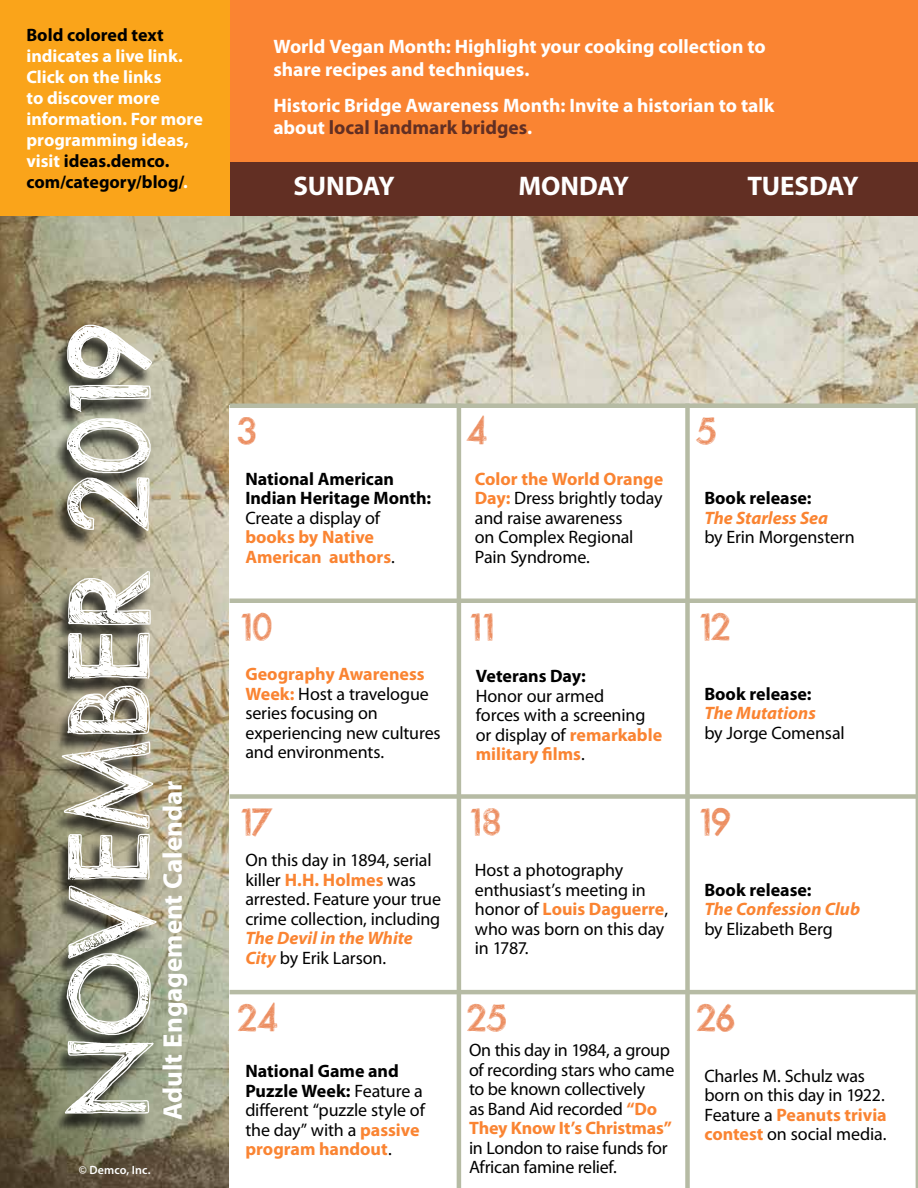
<style>
.page{position:relative;width:918px;height:1188px;background:#fff}
.page>*{position:absolute;margin:0;border:0;box-sizing:border-box;transform-origin:0 0}
.t1{font:108px "Sketchy";letter-spacing:-.01em;color:#fff}
.t2{font:36px "Sketchy";letter-spacing:.01em;color:#ec8e61}
.t3{font:700 27px "Myriad Pro";letter-spacing:-.005em;color:#fff}
.t4{font:700 19.5px/22.5px "Myriad Pro";color:#fff}
.t5{font:18px/19.5px "Myriad Pro";letter-spacing:-.01em;color:#000}
.t6{font:700 18px/21px "Myriad Pro";color:#fff}
.t7{font:700 18px/19.5px "Myriad Pro";color:#000}
.t8{font:italic 700 18px/19.5px "Myriad Pro";color:#fa8432}
.t9{font:700 18px/19.5px "Myriad Pro";color:#fa8432}
.t10{font:600 12px "Myriad Pro";letter-spacing:.01em;color:#fff}
.s1{color:#000}
.s2{color:#622f23}
.s3{font-weight:400;color:#000}
.s4{font-weight:700;color:#fa8432}
.s5{font-weight:400;font-style:normal;color:#000}
.s6{font-weight:700}
</style>
<div class="page">
<img style="left:0;top:216px;width:918px;height:972px">
<div style="left:230px;top:162px;width:688px;height:54px;background:#622f23"></div>
<div style="left:230px;top:0;width:688px;height:162px;background:#fa8432"></div>
<div style="left:49px;top:329px;width:108px;height:804px;background:#000;opacity:.75"></div>
<div style="left:0;top:0;width:230px;height:216px;background:#faa41a"></div>
<div style="left:230px;top:405px;width:229px;height:196px;background:#fff"></div>
<div style="left:230px;top:601px;width:229px;height:195px;background:#fff"></div>
<div style="left:230px;top:796px;width:229px;height:196px;background:#fff"></div>
<div style="left:230px;top:992px;width:229px;height:196px;background:#fff"></div>
<div style="left:459px;top:405px;width:229px;height:196px;background:#fff"></div>
<div style="left:459px;top:601px;width:229px;height:195px;background:#fff"></div>
<div style="left:459px;top:796px;width:229px;height:196px;background:#fff"></div>
<div style="left:459px;top:992px;width:229px;height:196px;background:#fff"></div>
<div style="left:688px;top:405px;width:230px;height:196px;background:#fff"></div>
<div style="left:688px;top:601px;width:230px;height:195px;background:#fff"></div>
<div style="left:688px;top:796px;width:230px;height:196px;background:#fff"></div>
<div style="left:688px;top:992px;width:230px;height:196px;background:#fff"></div>
<hr style="left:457px;top:404px;width:4px;height:784px;background:#b6bba4">
<div style="left:685px;top:404px;width:5px;height:784px;background:#b6bba4"></div>
<hr style="left:916px;top:404px;width:2px;height:784px;background:#b6bba4">
<hr style="left:230px;top:404px;width:688px;height:4px;background:#b6bba4">
<div style="left:230px;top:598px;width:688px;height:5px;background:#b6bba4"></div>
<hr style="left:230px;top:990px;width:688px;height:4px;background:#b6bba4">
<div style="left:230px;top:794px;width:688px;height:5px;background:#b6bba4"></div>
<p class="t7" style="left:26px;top:24px;width:139px">Bold colored text</p>
<p class="t6" style="left:26px;top:44px;width:178px">indicates a live link.<br>Click on the links<br>to discover more information. For more programming ideas, visit <span class="s1">ideas.demco. com/category/blog/</span>.</p>
<p class="t4" style="left:273px;top:35px;width:494px">World Vegan Month: Highlight your cooking collection to share recipes and techniques.</p>
<p class="t4" style="left:273px;top:93px;width:503px">Historic Bridge Awareness Month: Invite a historian to talk about <span class="s2">local landmark bridges</span>.</p>
<h3 class="t3" style="left:294px;top:169px;width:103px">SUNDAY</h3>
<h3 class="t3" style="left:518px;top:169px;width:112px">MONDAY</h3>
<h3 class="t3" style="left:747px;top:169px;width:113px">TUESDAY</h3>
<h1 class="t1" style="left:48px;top:1120px;width:799px;rotate:-90deg">NOVEMBER 2019</h1>
<h3 class="t3" style="left:155px;top:1120px;width:341px;rotate:-90deg">Adult Engagement Calendar</h3>
<p class="t10" style="left:79px;top:1163px;width:73px">© Demco, Inc.</p>
<h2 class="t2" style="left:237px;top:411px;width:20px">3</h2>
<h2 class="t2" style="left:467px;top:411px;width:22px">4</h2>
<h2 class="t2" style="left:696px;top:411px;width:22px">5</h2>
<p class="t7" style="left:245px;top:468px;width:187px">National American<br>Indian Heritage Month:</p>
<p class="t5" style="left:245px;top:508px;width:136px">Create a display of</p>
<p class="t9" style="left:245px;top:527px;width:151px">books by Native<br>American authors<span class="s3">.</span></p>
<p class="t5" style="left:475px;top:469px;width:190px"><span class="s4">Color the World Orange<br>Day:</span> Dress brightly today and raise awareness<br>on Complex Regional<br>Pain Syndrome.</p>
<p class="t7" style="left:704px;top:488px;width:109px">Book release:</p>
<p class="t8" style="left:704px;top:507px;width:125px">The Starless Sea</p>
<p class="t5" style="left:704px;top:527px;width:152px">by Erin Morgenstern</p>
<h2 class="t2" style="left:237px;top:606px;width:36px">10</h2>
<h2 class="t2" style="left:467px;top:606px;width:28px">11</h2>
<h2 class="t2" style="left:696px;top:606px;width:35px">12</h2>
<p class="t5" style="left:245px;top:664px;width:197px"><span class="s4">Geography Awareness<br>Week:</span> Host a travelogue series focusing on experiencing new cultures and environments.</p>
<p class="t7" style="left:476px;top:666px;width:111px">Veterans Day:</p>
<p class="t5" style="left:476px;top:686px;width:188px">Honor our armed<br>forces with a screening or display of <span class="s4">remarkable military films</span>.</p>
<p class="t7" style="left:704px;top:683px;width:109px">Book release:</p>
<p class="t8" style="left:704px;top:703px;width:113px">The Mutations</p>
<p class="t5" style="left:704px;top:723px;width:142px">by Jorge Comensal</p>
<h2 class="t2" style="left:237px;top:802px;width:37px">17</h2>
<h2 class="t2" style="left:467px;top:802px;width:35px">18</h2>
<h2 class="t2" style="left:696px;top:802px;width:36px">19</h2>
<p class="t5" style="left:245px;top:850px;width:197px">On this day in 1894, serial killer <span class="s4">H.H. Holmes</span> was arrested. Feature your true crime collection, including</p>
<p class="t8" style="left:245px;top:928px;width:169px">The Devil in the White<br>City <span class="s5">by Erik Larson.</span></p>
<p class="t5" style="left:475px;top:860px;width:195px">Host a photography enthusiast’s meeting in honor of <span class="s4">Louis Daguerre</span>, who was born on this day in 1787.</p>
<p class="t7" style="left:704px;top:879px;width:109px">Book release:</p>
<p class="t8" style="left:704px;top:899px;width:157px">The Confession Club</p>
<p class="t5" style="left:704px;top:918px;width:130px">by Elizabeth Berg</p>
<h2 class="t2" style="left:237px;top:998px;width:42px">24</h2>
<h2 class="t2" style="left:467px;top:998px;width:42px">25</h2>
<h2 class="t2" style="left:696px;top:998px;width:40px">26</h2>
<p class="t5" style="left:245px;top:1061px;width:181px"><span class="s6">National Game and<br>Puzzle Week:</span> Feature a different “puzzle style of the day” with a <span class="s4">passive program handout</span>.</p>
<p class="t5" style="left:469px;top:1040px;width:207px">On this day in 1984, a group of recording stars who came to be known collectively<br>as Band Aid recorded <span class="s4">“Do<br>They Know It’s Christmas”</span></p>
<p class="t5" style="left:469px;top:1138px;width:200px">in London to raise funds for<br>African famine relief.</p>
<p class="t5" style="left:704px;top:1065px;width:184px">Charles M. Schulz was born on this day in 1922.<br>Feature a <span class="s4">Peanuts trivia contest</span> on social media.</p>
</div>
